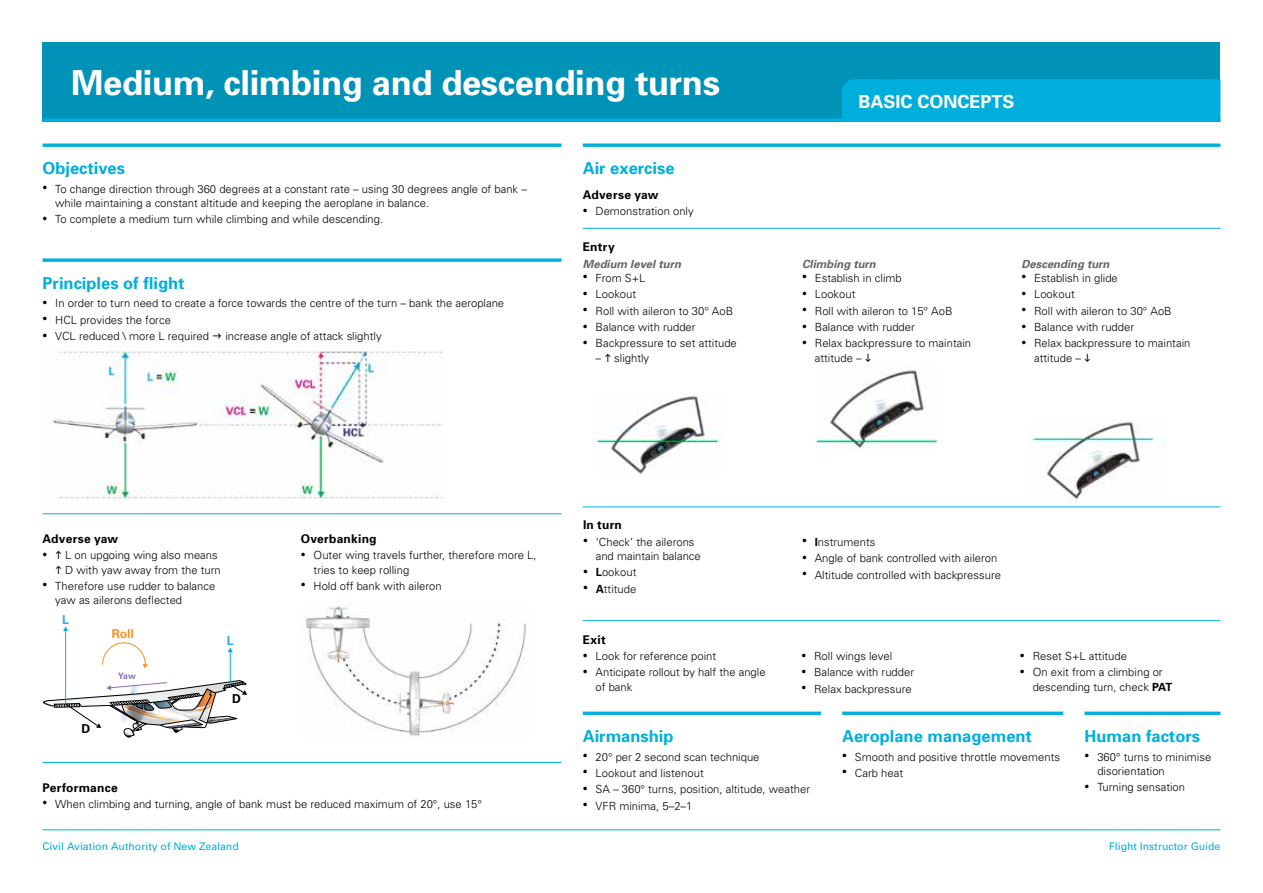
<style>
.page{position:relative;width:1263px;height:893px;background:#fff}
.page>*{position:absolute;margin:0;border:0;box-sizing:border-box;transform-origin:0 0}
.t1{font:700 34.5px "Univers";letter-spacing:-.01em;color:#fff}
.t2{font:700 18px "Univers";color:#fff}
.H2_Blue{font:700 16.5px "Univers";color:#00afdb}
.t3{font:700 12.3px "Univers";color:#f79421}
.t4{font:700 12.3px "Univers";color:#010101}
.t5{font:700 12.3px "Univers";color:#2cace2}
.H3_No_Rule{font:700 12px "Univers";letter-spacing:.025em;color:#000}
.t6{font:300 11.25px/14.2px "Univers";color:#000}
.t7{font:italic 700 11.25px "Univers";color:#636466}
.t8{font:10.5px "Univers";color:#00afdb}
.t9{font:700 8.85px "Univers";color:#8a71b3}
.s1{font-size:9.75px}
.s2{font-weight:700}
</style>
<div class="page">
<div style="left:43px;top:43px;width:1177px;height:79px;background:#0093b8"></div>
<div style="left:842px;top:79px;width:378px;height:39px;background:#00afdb"></div>
<hr style="left:43px;top:829px;width:1177px;height:1px;background:#00afdb">
<svg style="left:43px;top:118px;width:1177px;height:4px;background:#00abd7"></svg>
<svg style="left:583px;top:711px;width:238px;height:4px"></svg>
<svg style="left:842px;top:711px;width:221px;height:4px"></svg>
<svg style="left:1084px;top:711px;width:136px;height:4px"></svg>
<svg style="left:43px;top:258px;width:518px;height:4px;background:#27bbe0"></svg>
<hr style="left:43px;top:513px;width:518px;height:1px;background:#00afdb">
<hr style="left:43px;top:762px;width:518px;height:1px;background:#00afdb">
<hr style="left:43px;top:144px;width:518px;height:3px;background:#00afdb">
<img style="left:51px;top:346px;width:391px;height:153px">
<div style="left:126px;top:730px;width:6px;height:8px;background:#000;border-radius:3px"></div>
<hr style="left:65px;top:630px;width:1px;height:74px;background:#06b0d8">
<svg style="left:63px;top:626px;width:5px;height:5px"></svg>
<hr style="left:230px;top:651px;width:1px;height:33px;background:#06b0d8">
<svg style="left:228px;top:647px;width:5px;height:5px"></svg>
<svg style="left:43px;top:680px;width:204px;height:56px"></svg>
<svg style="left:102px;top:642px;width:46px;height:27px"></svg>
<img style="left:305px;top:605px;width:222px;height:132px">
<img style="left:1029px;top:421px;width:137px;height:81px">
<img style="left:816px;top:370px;width:122px;height:80px">
<img style="left:596px;top:396px;width:127px;height:80px">
<hr style="left:583px;top:228px;width:637px;height:1px;background:#00afdb">
<hr style="left:583px;top:506px;width:637px;height:1px;background:#00afdb">
<hr style="left:583px;top:620px;width:637px;height:1px;background:#00afdb">
<hr style="left:583px;top:144px;width:637px;height:3px;background:#00afdb">
<h1 class="t1" style="left:71px;top:61px;width:650px">Medium, climbing and descending turns</h1>
<p class="H2_Blue" style="left:43px;top:158px;width:84px">Objectives</p>
<p class="t6" style="left:55px;top:181px;width:473px;text-indent:-13px"><span class="s1">•</span> To change direction through 360 degrees at a constant rate – using 30 degrees angle of bank – while maintaining a constant altitude and keeping the aeroplane in balance.</p>
<p class="t6" style="left:43px;top:212px;width:342px"><span class="s1">•</span> To complete a medium turn while climbing and while descending.</p>
<p class="H2_Blue" style="left:43px;top:272px;width:144px">Principles of flight</p>
<p class="t6" style="left:43px;top:296px;width:463px"><span class="s1">•</span> In order to turn need to create a force towards the centre of the turn – bank the aeroplane</p>
<p class="t6" style="left:43px;top:312px;width:130px"><span class="s1">•</span> HCL provides the force</p>
<p class="t6" style="left:43px;top:329px;width:168px"><span class="s1">•</span> VCL reduced \ more L required</p>
<p class="t6" style="left:225px;top:329px;width:158px">increase angle of attack slightly</p>
<p class="H2_Blue" style="left:583px;top:158px;width:93px">Air exercise</p>
<p class="H3_No_Rule" style="left:583px;top:187px;width:77px">Adverse yaw</p>
<p class="t6" style="left:583px;top:204px;width:112px"><span class="s1">•</span> Demonstration only</p>
<p class="H3_No_Rule" style="left:583px;top:239px;width:33px">Entry</p>
<h4 class="t7" style="left:583px;top:256px;width:100px">Medium level turn</h4>
<p class="t6" style="left:583px;top:270px;width:64px"><span class="s1">•</span> From S+L</p>
<p class="t6" style="left:583px;top:287px;width:55px"><span class="s1">•</span> Lookout</p>
<p class="t6" style="left:583px;top:303px;width:152px"><span class="s1">•</span> Roll with aileron to 30° AoB</p>
<p class="t6" style="left:583px;top:320px;width:114px"><span class="s1">•</span> Balance with rudder</p>
<p class="t6" style="left:583px;top:336px;width:156px"><span class="s1">•</span> Backpressure to set attitude</p>
<p class="t6" style="left:596px;top:350px;width:55px">– slightly</p>
<h2 class="t2" style="left:858px;top:90px;width:158px">BASIC CONCEPTS</h2>
<h4 class="t7" style="left:802px;top:256px;width:75px">Climbing turn</h4>
<p class="t6" style="left:802px;top:270px;width:101px"><span class="s1">•</span> Establish in climb</p>
<p class="t6" style="left:802px;top:287px;width:55px"><span class="s1">•</span> Lookout</p>
<p class="t6" style="left:802px;top:303px;width:152px"><span class="s1">•</span> Roll with aileron to 15° AoB</p>
<p class="t6" style="left:802px;top:320px;width:114px"><span class="s1">•</span> Balance with rudder</p>
<p class="t6" style="left:815px;top:336px;width:158px;text-indent:-13px"><span class="s1">•</span> Relax backpressure to maintain attitude –</p>
<h4 class="t7" style="left:1021px;top:256px;width:90px">Descending turn</h4>
<p class="t6" style="left:1021px;top:270px;width:98px"><span class="s1">•</span> Establish in glide</p>
<p class="t6" style="left:1021px;top:287px;width:55px"><span class="s1">•</span> Lookout</p>
<p class="t6" style="left:1021px;top:303px;width:152px"><span class="s1">•</span> Roll with aileron to 30° AoB</p>
<p class="t6" style="left:1021px;top:320px;width:114px"><span class="s1">•</span> Balance with rudder</p>
<p class="t6" style="left:1034px;top:336px;width:158px;text-indent:-13px"><span class="s1">•</span> Relax backpressure to maintain attitude –</p>
<p class="H3_No_Rule" style="left:43px;top:531px;width:77px">Adverse yaw</p>
<p class="t6" style="left:43px;top:548px;width:180px;text-align:right"><span class="s1">•</span> L on upgoing wing also means<br>D with yaw away from the turn</p>
<p class="t6" style="left:55px;top:578px;width:162px;text-indent:-13px"><span class="s1">•</span> Therefore use rudder to balance yaw as ailerons deflected</p>
<p class="t5" style="left:62px;top:612px;width:8px">L</p>
<p class="t3" style="left:112px;top:626px;width:24px">Roll</p>
<p class="t9" style="left:118px;top:671px;width:19px">Yaw</p>
<p class="t5" style="left:227px;top:633px;width:8px">L</p>
<p class="t4" style="left:232px;top:691px;width:10px">D</p>
<p class="H3_No_Rule" style="left:301px;top:531px;width:77px">Overbanking</p>
<p class="t6" style="left:314px;top:548px;width:224px;text-indent:-13px"><span class="s1">•</span> Outer wing travels further, therefore more L, tries to keep rolling</p>
<p class="t6" style="left:301px;top:578px;width:142px"><span class="s1">•</span> Hold off bank with aileron</p>
<p class="H3_No_Rule" style="left:583px;top:517px;width:40px">In turn</p>
<p class="t6" style="left:596px;top:534px;width:107px;text-indent:-13px"><span class="s1">•</span> ‘Check’ the ailerons and maintain balance</p>
<p class="t6" style="left:583px;top:565px;width:55px"><span class="s1">•</span> <span class="s2">L</span>ookout</p>
<p class="t6" style="left:583px;top:581px;width:55px"><span class="s1">•</span> <span class="s2">A</span>ttitude</p>
<p class="H3_No_Rule" style="left:583px;top:632px;width:24px">Exit</p>
<p class="t6" style="left:583px;top:649px;width:135px"><span class="s1">•</span> Look for reference point</p>
<p class="t6" style="left:596px;top:665px;width:172px;text-indent:-13px"><span class="s1">•</span> Anticipate rollout by half the angle of bank</p>
<p class="t6" style="left:802px;top:534px;width:75px"><span class="s1">•</span> <span class="s2">I</span>nstruments</p>
<p class="t6" style="left:802px;top:551px;width:197px"><span class="s1">•</span> Angle of bank controlled with aileron</p>
<p class="t6" style="left:802px;top:567px;width:201px"><span class="s1">•</span> Altitude controlled with backpressure</p>
<p class="t6" style="left:801px;top:649px;width:92px"><span class="s1">•</span> Roll wings level</p>
<p class="t6" style="left:801px;top:665px;width:114px"><span class="s1">•</span> Balance with rudder</p>
<p class="t6" style="left:801px;top:681px;width:112px"><span class="s1">•</span> Relax backpressure</p>
<p class="t6" style="left:1020px;top:649px;width:109px"><span class="s1">•</span> Reset S+L attitude</p>
<p class="t6" style="left:1033px;top:665px;width:141px;text-indent:-13px"><span class="s1">•</span> On exit from a climbing or descending turn, check <span class="s2">PAT</span></p>
<p class="t4" style="left:82px;top:721px;width:10px">D</p>
<p class="H3_No_Rule" style="left:43px;top:780px;width:77px">Performance</p>
<p class="t6" style="left:43px;top:796px;width:441px"><span class="s1">•</span> When climbing and turning, angle of bank must be reduced maximum of 20°, use 15°</p>
<p class="H2_Blue" style="left:583px;top:726px;width:92px">Airmanship</p>
<p class="t6" style="left:583px;top:749px;width:178px"><span class="s1">•</span> 20° per 2 second scan technique</p>
<p class="t6" style="left:583px;top:765px;width:122px"><span class="s1">•</span> Lookout and listenout</p>
<p class="t6" style="left:583px;top:782px;width:229px"><span class="s1">•</span> SA – 360° turns, position, altitude, weather</p>
<p class="t6" style="left:583px;top:798px;width:111px"><span class="s1">•</span> VFR minima, 5–2–1</p>
<p class="H2_Blue" style="left:842px;top:726px;width:191px">Aeroplane management</p>
<p class="t6" style="left:842px;top:749px;width:219px"><span class="s1">•</span> Smooth and positive throttle movements</p>
<p class="t6" style="left:842px;top:765px;width:62px"><span class="s1">•</span> Carb heat</p>
<p class="H2_Blue" style="left:1084px;top:726px;width:117px">Human factors</p>
<p class="t6" style="left:1097px;top:749px;width:115px;text-indent:-13px"><span class="s1">•</span> 360° turns to minimise disorientation</p>
<p class="t6" style="left:1084px;top:780px;width:102px"><span class="s1">•</span> Turning sensation</p>
<p class="t8" style="left:43px;top:839px;width:198px">Civil Aviation Authority of New Zealand</p>
<p class="t8" style="left:1109px;top:839px;width:113px">Flight Instructor Guide</p>
</div>
